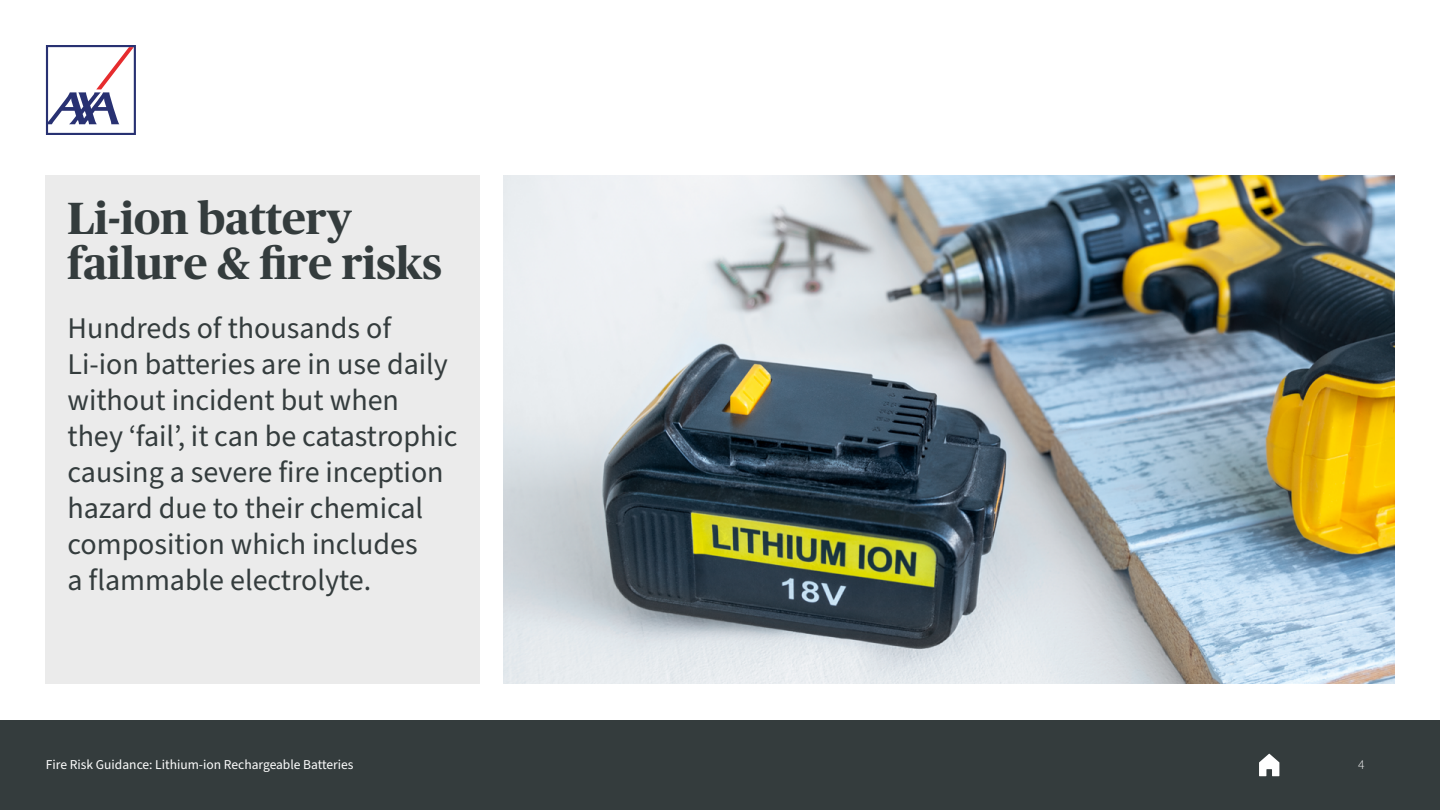
<style>
.page{position:relative;width:1440px;height:810px;background:#fff}
.page>*{position:absolute;margin:0;border:0;box-sizing:border-box;transform-origin:0 0}
.Title_in_grey_box{font:700 45px/45px "Publico Headline";color:#343c3d}
.Subhead_-_Page{font:30px/36px "Source Sans Pro";color:#343c3d}
.t1{font:13.5px "Source Sans Pro";color:#fff}
.t2{font:300 13.5px "Source Sans Pro";color:#fff}
</style>
<div class="page">
<div style="left:0;top:720px;width:1440px;height:90px;background:#343c3d"></div>
<svg style="left:1259px;top:754px;width:20px;height:22px"></svg>
<div style="left:45px;top:176px;width:435px;height:508px;background:#ebebeb"></div>
<img style="left:503px;top:176px;width:892px;height:508px">
<svg style="left:46px;top:45px;width:90px;height:90px"></svg>
<p class="Title_in_grey_box" style="left:68px;top:193px;width:376px">Li-ion battery failure &amp; fire risks</p>
<p class="Subhead_-_Page" style="left:68px;top:311px;width:391px">Hundreds of thousands of<br>Li-ion batteries are in use daily without incident but when they ‘fail’, it can be catastrophic causing a severe fire inception hazard due to their chemical composition which includes<br>a flammable electrolyte.</p>
<p class="t1" style="left:46px;top:756px;width:309px">Fire Risk Guidance: Lithium-ion Rechargeable Batteries</p>
<p class="t2" style="left:1358px;top:756px;width:8px">4</p>
</div>
